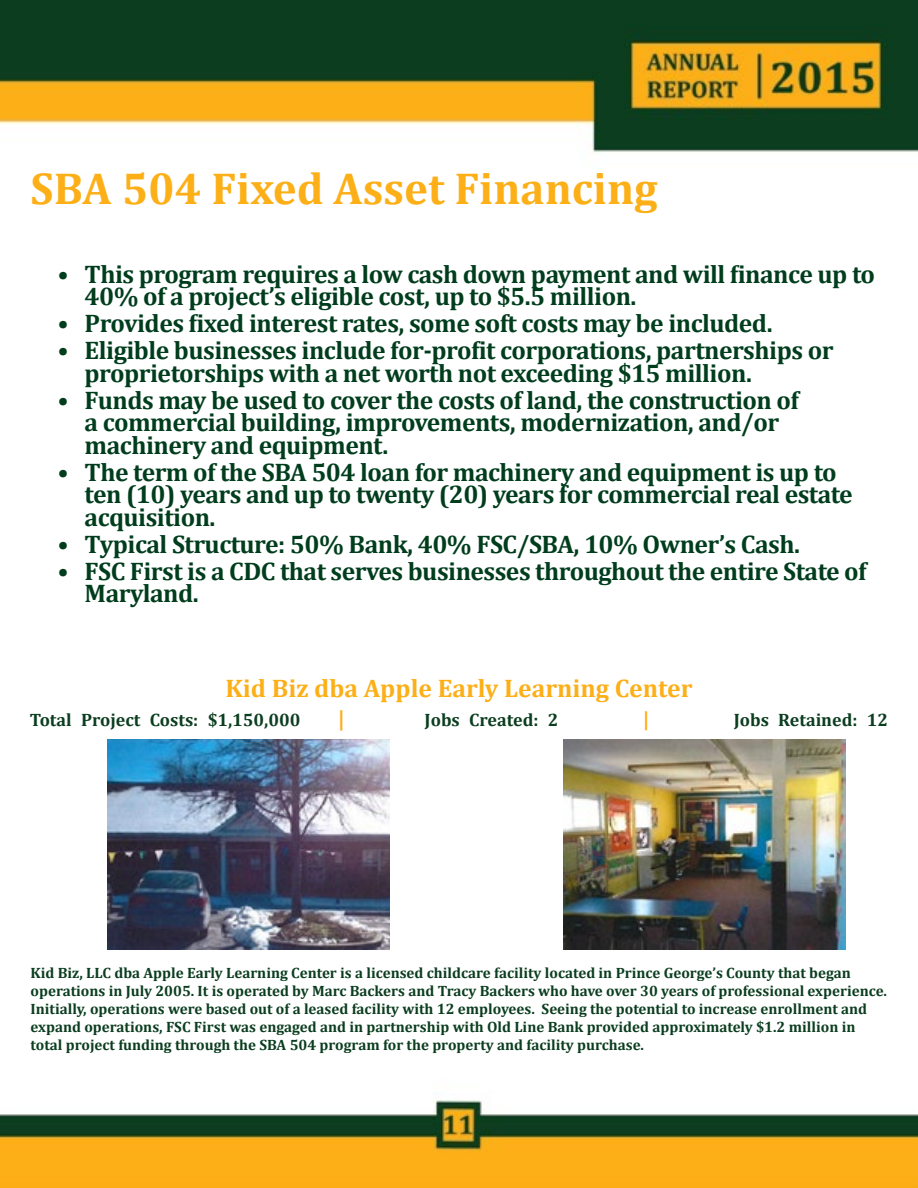
<style>
.page{position:relative;width:918px;height:1188px;background:#fff}
.page>*{position:absolute;margin:0;border:0;box-sizing:border-box;transform-origin:0 0}
.t1{font:700 45px "Cambria";color:#fcaf17}
.t2{font:700 25.5px/22.5px "Cambria";letter-spacing:-.02em;color:#003d1d}
.t3{font:700 25.5px "Cambria";color:#fcaf17}
.t4{font:700 22.5px "Cambria";color:#fcaf17}
.t5{font:700 21px "Cambria";color:#fcaf17}
.t6{font:700 18px "Cambria";color:#0b3d1f}
.t7{font:700 15px/18px "Cambria";color:#0b3d1f}
</style>
<div class="page">
<img style="left:0;top:0;width:918px;height:1188px">
<svg style="left:223px;top:676px;width:472px;height:30px"></svg>
<img style="left:563px;top:739px;width:282px;height:211px">
<img style="left:108px;top:739px;width:282px;height:211px">
<h1 class="t1" style="left:31px;top:157px;width:629px">SBA 504 Fixed Asset Financing</h1>
<p class="t2" style="left:85px;top:262px;width:792px;text-indent:-27px">• This program requires a low cash down payment and will finance up to<br>40% of a project’s eligible cost, up to $5.5 million.</p>
<p class="t2" style="left:58px;top:311px;width:717px">• Provides fixed interest rates, some soft costs may be included.</p>
<p class="t2" style="left:85px;top:338px;width:750px;text-indent:-27px">• Eligible businesses include for-profit corporations, partnerships or proprietorships with a net worth not exceeding $15 million.</p>
<p class="t2" style="left:85px;top:388px;width:716px;text-indent:-27px">• Funds may be used to cover the costs of land, the construction of a commercial building, improvements, modernization, and/or machinery and equipment.</p>
<p class="t2" style="left:85px;top:460px;width:770px;text-indent:-27px">• The term of the SBA 504 loan for machinery and equipment is up to ten (10) years and up to twenty (20) years for commercial real estate acquisition.</p>
<p class="t2" style="left:58px;top:532px;width:744px">• Typical Structure: 50% Bank, 40% FSC/SBA, 10% Owner’s Cash.</p>
<p class="t2" style="left:85px;top:559px;width:783px;text-indent:-27px">• FSC First is a CDC that serves businesses throughout the entire State of<br>Maryland.</p>
<p class="t3" style="left:226px;top:670px;width:468px">Kid Biz dba Apple Early Learning Center</p>
<p class="t6" style="left:30px;top:708px;width:272px">Total Project Costs: $1,150,000</p>
<p class="t4" style="left:338px;top:703px;width:9px">|</p>
<p class="t6" style="left:425px;top:708px;width:135px">Jobs Created: 2</p>
<p class="t5" style="left:643px;top:704px;width:8px">|</p>
<p class="t6" style="left:734px;top:708px;width:156px">Jobs Retained: 12</p>
<p class="t7" style="left:31px;top:964px;width:858px">Kid Biz, LLC dba Apple Early Learning Center is a licensed childcare facility located in Prince George’s County that began operations in July 2005. It is operated by Marc Backers and Tracy Backers who have over 30 years of professional experience.<br>Initially, operations were based out of a leased facility with 12 employees. Seeing the potential to increase enrollment and expand operations, FSC First was engaged and in partnership with Old Line Bank provided approximately $1.2 million in total project funding through the SBA 504 program for the property and facility purchase.</p>
</div>
